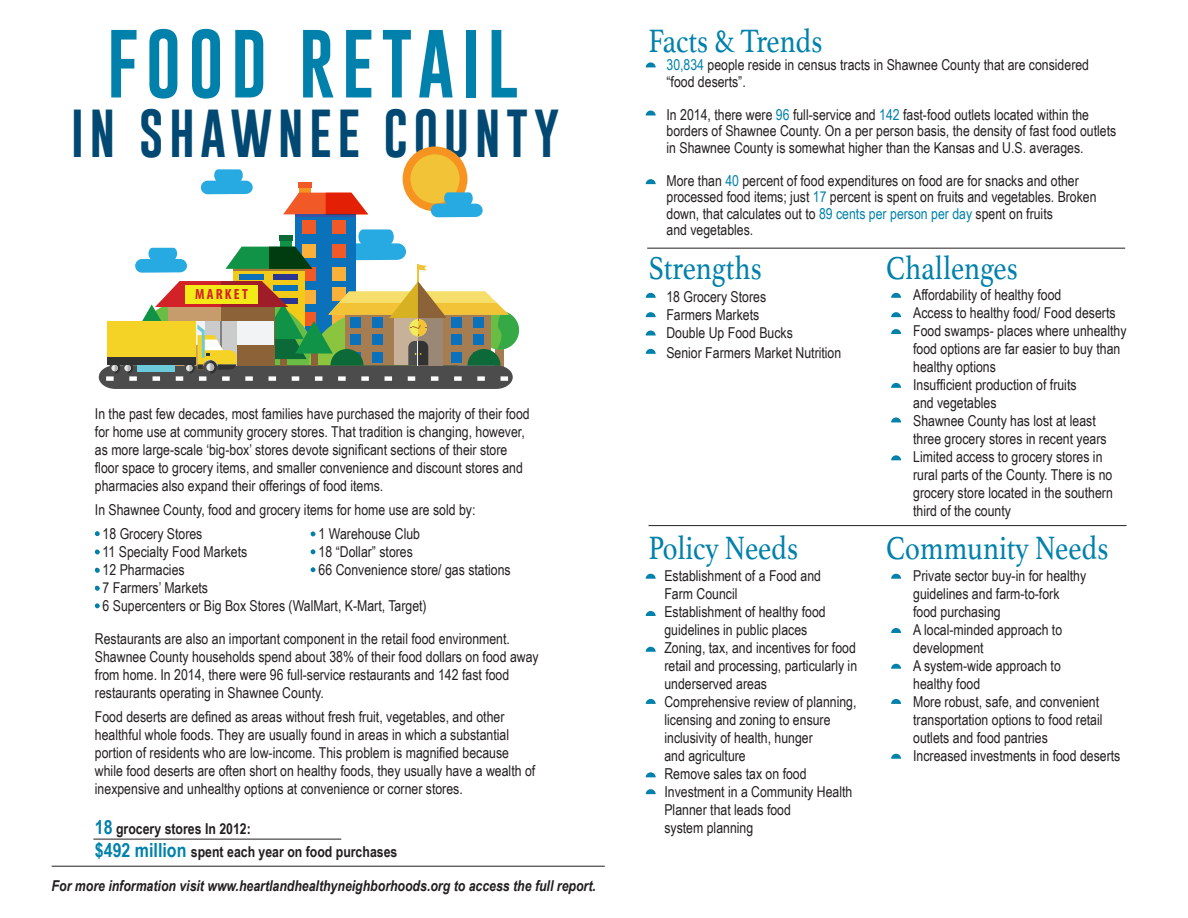
<style>
.page{position:relative;width:1188px;height:918px;background:#fff}
.page>*{position:absolute;margin:0;border:0;box-sizing:border-box;transform-origin:0 0}
.t1{font:70.5px "Gobold";letter-spacing:.1em;color:#0081ab}
.t2{font:49.5px "Gobold";letter-spacing:.11em;color:#014972}
.t3{font:33.9px "Athelas";color:#0081ab;scale:.84 1}
.t4{font:15px/18px "Arial Narrow";color:#231f20}
.t5{font:italic 700 15px "Arial Narrow";color:#231f20}
.t6{font:700 15px "Arial Narrow";color:#231f20}
.t7{font:700 condensed 14.85px "Myriad Pro";letter-spacing:.15em;color:#d22227}
.s1{font-size:19.5px;color:#0081ab}
.s2{color:#0081ab}
</style>
<div class="page">
<svg style="left:300px;top:188px;width:11px;height:5px"></svg>
<div style="left:299px;top:182px;width:13px;height:6px;background:#f15926"></div>
<div style="left:295px;top:205px;width:60px;height:160px;background:#0a71ba"></div>
<div style="left:302px;top:221px;width:13px;height:13px;background:#f15926"></div>
<div style="left:333px;top:221px;width:13px;height:13px;background:#f15926"></div>
<hr style="left:295px;top:214px;width:60px;height:3px;background:#3853a3">
<svg style="left:283px;top:193px;width:85px;height:21px"></svg>
<div style="left:403px;top:147px;width:64px;height:64px;background:#f79321;border-radius:50%"></div>
<div style="left:410px;top:154px;width:50px;height:50px;background:#f2c336;border-radius:50%"></div>
<svg style="left:431px;top:192px;width:52px;height:25px"></svg>
<svg style="left:201px;top:169px;width:52px;height:25px"></svg>
<svg style="left:99px;top:229px;width:420px;height:160px"></svg>
<svg style="left:95px;top:531px;width:5px;height:5px"></svg>
<svg style="left:311px;top:532px;width:4px;height:4px"></svg>
<svg style="left:311px;top:549px;width:4px;height:5px"></svg>
<svg style="left:311px;top:567px;width:4px;height:5px"></svg>
<svg style="left:95px;top:550px;width:5px;height:4px"></svg>
<svg style="left:95px;top:568px;width:5px;height:5px"></svg>
<svg style="left:95px;top:586px;width:5px;height:5px"></svg>
<svg style="left:95px;top:603px;width:5px;height:5px"></svg>
<hr style="left:649px;top:525px;width:477px;height:1px;background:#231f20">
<hr style="left:52px;top:866px;width:553px;height:1px;background:#231f20">
<hr style="left:93px;top:839px;width:248px;height:1px;background:#231f20">
<hr style="left:647px;top:248px;width:478px;height:1px;background:#231f20">
<svg style="left:646px;top:62px;width:10px;height:5px"></svg>
<svg style="left:646px;top:111px;width:10px;height:5px"></svg>
<svg style="left:646px;top:179px;width:10px;height:5px"></svg>
<svg style="left:646px;top:293px;width:10px;height:5px"></svg>
<svg style="left:891px;top:293px;width:10px;height:5px"></svg>
<svg style="left:891px;top:329px;width:10px;height:5px"></svg>
<svg style="left:891px;top:383px;width:10px;height:5px"></svg>
<svg style="left:891px;top:417px;width:10px;height:5px"></svg>
<svg style="left:891px;top:455px;width:10px;height:5px"></svg>
<svg style="left:891px;top:574px;width:10px;height:5px"></svg>
<svg style="left:891px;top:628px;width:10px;height:5px"></svg>
<svg style="left:891px;top:664px;width:10px;height:5px"></svg>
<svg style="left:891px;top:699px;width:10px;height:5px"></svg>
<svg style="left:891px;top:754px;width:10px;height:5px"></svg>
<svg style="left:891px;top:312px;width:10px;height:5px"></svg>
<svg style="left:646px;top:312px;width:10px;height:5px"></svg>
<svg style="left:646px;top:331px;width:10px;height:5px"></svg>
<svg style="left:646px;top:349px;width:10px;height:5px"></svg>
<svg style="left:646px;top:574px;width:10px;height:5px"></svg>
<svg style="left:646px;top:611px;width:10px;height:5px"></svg>
<svg style="left:646px;top:647px;width:10px;height:5px"></svg>
<svg style="left:646px;top:699px;width:10px;height:5px"></svg>
<svg style="left:646px;top:772px;width:10px;height:5px"></svg>
<svg style="left:646px;top:789px;width:10px;height:5px"></svg>
<p class="t1" style="left:107px;top:19px;width:413px">FOOD RETAIL</p>
<p class="t2" style="left:71px;top:102px;width:490px">IN SHAWNEE COUNTY</p>
<p class="t7" style="left:195px;top:285px;width:54px">MARKET</p>
<p class="t4" style="left:95px;top:405px;width:436px">In the past few decades, most families have purchased the majority of their food for home use at community grocery stores. That tradition is changing, however, as more large-scale ‘big-box’ stores devote significant sections of their store floor space to grocery items, and smaller convenience and discount stores and pharmacies also expand their offerings of food items.</p>
<p class="t4" style="left:95px;top:501px;width:382px">In Shawnee County, food and grocery items for home use are sold by:</p>
<p class="t4" style="left:95px;top:525px;width:109px">• 18 Grocery Stores</p>
<p class="t4" style="left:311px;top:525px;width:111px">• 1 Warehouse Club</p>
<p class="t4" style="left:95px;top:543px;width:154px">• 11 Specialty Food Markets</p>
<p class="t4" style="left:311px;top:543px;width:104px">• 18 “Dollar” stores</p>
<p class="t4" style="left:95px;top:561px;width:91px">• 12 Pharmacies</p>
<p class="t4" style="left:311px;top:561px;width:201px">• 66 Convenience store/ gas stations</p>
<p class="t4" style="left:95px;top:579px;width:115px">• 7 Farmers’ Markets</p>
<p class="t4" style="left:95px;top:597px;width:333px">• 6 Supercenters or Big Box Stores (WalMart, K-Mart, Target)</p>
<p class="t4" style="left:95px;top:630px;width:445px">Restaurants are also an important component in the retail food environment.<br>Shawnee County households spend about 38% of their food dollars on food away from home. In 2014, there were 96 full-service restaurants and 142 fast food restaurants operating in Shawnee County.</p>
<p class="t4" style="left:95px;top:708px;width:442px">Food deserts are defined as areas without fresh fruit, vegetables, and other healthful whole foods. They are usually found in areas in which a substantial portion of residents who are low-income. This problem is magnified because while food deserts are often short on healthy foods, they usually have a wealth of inexpensive and unhealthy options at convenience or corner stores.</p>
<p class="t6" style="left:95px;top:817px;width:157px"><span class="s1">18</span> grocery stores In 2012:</p>
<p class="t6" style="left:95px;top:840px;width:304px"><span class="s1">$492 million</span> spent each year on food purchases</p>
<p class="t5" style="left:52px;top:875px;width:546px">For more information visit www.heartlandhealthyneighborhoods.org to access the full report.</p>
<p class="t3" style="left:649px;top:14px;width:209px">Facts &amp; Trends</p>
<p class="t4" style="left:667px;top:56px;width:424px;line-height:16.5px"><span class="s2">30,834</span> people reside in census tracts in Shawnee County that are considered “food deserts”.</p>
<p class="t4" style="left:667px;top:106px;width:451px;line-height:16.5px">In 2014, there were <span class="s2">96</span> full-service and <span class="s2">142</span> fast-food outlets located within the borders of Shawnee County. On a per person basis, the density of fast food outlets in Shawnee County is somewhat higher than the Kansas and U.S. averages.</p>
<p class="t4" style="left:667px;top:172px;width:432px;line-height:16.5px">More than <span class="s2">40</span> percent of food expenditures on food are for snacks and other processed food items; just <span class="s2">17</span> percent is spent on fruits and vegetables. Broken down, that calculates out to <span class="s2">89 cents per person per day</span> spent on fruits</p>
<p class="t4" style="left:667px;top:220px;width:88px">and vegetables.</p>
<p class="t3" style="left:649px;top:241px;width:136px">Strengths</p>
<p class="t4" style="left:666px;top:287px;width:101px">18 Grocery Stores</p>
<p class="t4" style="left:666px;top:305px;width:94px">Farmers Markets</p>
<p class="t4" style="left:666px;top:323px;width:128px">Double Up Food Bucks</p>
<p class="t4" style="left:666px;top:343px;width:176px">Senior Farmers Market Nutrition</p>
<p class="t3" style="left:886px;top:241px;width:158px">Challenges</p>
<p class="t4" style="left:913px;top:285px;width:150px">Affordability of healthy food</p>
<p class="t4" style="left:913px;top:303px;width:204px">Access to healthy food/ Food deserts</p>
<p class="t4" style="left:913px;top:321px;width:215px">Food swamps- places where unhealthy food options are far easier to buy than healthy options</p>
<p class="t4" style="left:913px;top:375px;width:165px">Insufficient production of fruits</p>
<p class="t4" style="left:913px;top:393px;width:85px">and vegetables</p>
<p class="t4" style="left:913px;top:411px;width:195px">Shawnee County has lost at least three grocery stores in recent years</p>
<p class="t4" style="left:913px;top:447px;width:201px">Limited access to grocery stores in rural parts of the County. There is no grocery store located in the southern third of the county</p>
<p class="t3" style="left:649px;top:520px;width:180px">Policy Needs</p>
<p class="t3" style="left:886px;top:520px;width:266px">Community Needs</p>
<p class="t4" style="left:664px;top:566px;width:158px">Establishment of a Food and</p>
<p class="t4" style="left:664px;top:584px;width:75px">Farm Council</p>
<p class="t4" style="left:664px;top:602px;width:163px">Establishment of healthy food guidelines in public places</p>
<p class="t4" style="left:664px;top:638px;width:194px;text-align:justify">Zoning, tax, and incentives for food retail and processing, particularly in underserved areas</p>
<p class="t4" style="left:664px;top:692px;width:194px">Comprehensive review of planning, licensing and zoning to ensure inclusivity of health, hunger</p>
<p class="t4" style="left:664px;top:746px;width:83px">and agriculture</p>
<p class="t4" style="left:664px;top:764px;width:144px">Remove sales tax on food</p>
<p class="t4" style="left:664px;top:782px;width:189px">Investment in a Community Health<br>Planner that leads food</p>
<p class="t4" style="left:664px;top:818px;width:90px">system planning</p>
<p class="t4" style="left:913px;top:566px;width:174px">Private sector buy-in for healthy guidelines and farm-to-fork</p>
<p class="t4" style="left:913px;top:602px;width:89px">food purchasing</p>
<p class="t4" style="left:913px;top:620px;width:151px">A local-minded approach to development</p>
<p class="t4" style="left:913px;top:656px;width:149px">A system-wide approach to</p>
<p class="t4" style="left:913px;top:674px;width:69px">healthy food</p>
<p class="t4" style="left:913px;top:692px;width:191px">More robust, safe, and convenient transportation options to food retail outlets and food pantries</p>
<p class="t4" style="left:913px;top:746px;width:209px">Increased investments in food deserts</p>
</div>
